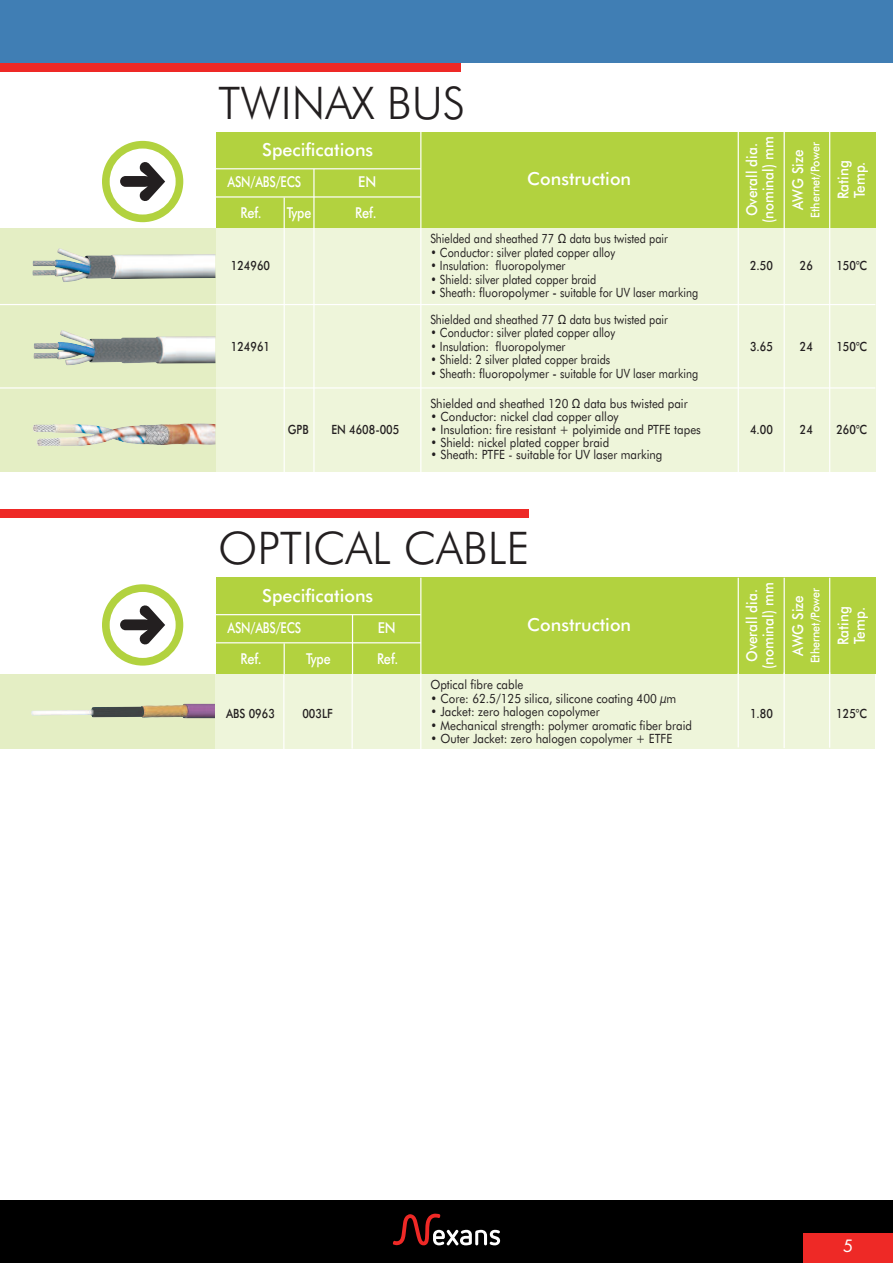
<style>
.page{position:relative;width:893px;height:1263px;background:#fff}
.page>*{position:absolute;margin:0;border:0;box-sizing:border-box;transform-origin:0 0}
.t1{font:300 45px "Futura BT";color:#231f20}
.t2{font:500 18px "Futura BT";color:#fff}
.t3{font:16.5px "Futura";color:#fff}
.t4{font:500 15px/16.5px "Futura BT";color:#fff;text-align:center;scale:.9 1}
.t5{font:500 15px "Futura BT";color:#fff;scale:.78 1}
.t6{font:500 15px "Futura BT";color:#fff;scale:.85 1}
.t7{font:500 15px "Futura BT";color:#fff;scale:.83 1}
.t8{font:12.75px "Futura BT";color:#231f20;scale:.9 1}
.t9{font:12.75px/26.7px "Futura BT";color:#231f20;scale:.85 1}
.t10{font:500 12.75px "Futura BT";color:#231f20;scale:.85 1}
.t11{font:500 12px "Futura BT";color:#fff;scale:.9 1}
.s1{font-family:"Arial"}
.s2{font-weight:500}
</style>
<div class="page">
<div style="left:0;top:228px;width:218px;height:244px;background:#e4eec4"></div>
<div style="left:0;top:674px;width:218px;height:74px;background:#e4eec4"></div>
<div style="left:0;top:0;width:893px;height:63px;background:#407eb4"></div>
<div style="left:0;top:63px;width:460px;height:9px;background:#ee2926"></div>
<div style="left:0;top:509px;width:528px;height:8px;background:#ee2926"></div>
<div style="left:0;top:1200px;width:893px;height:63px;background:#000"></div>
<div style="left:804px;top:1233px;width:89px;height:30px;background:#ee2926"></div>
<svg style="left:393px;top:1213px;width:107px;height:33px"></svg>
<div style="left:216px;top:132px;width:659px;height:96px;background:#b2d23f"></div>
<img style="left:32px;top:248px;width:183px;height:34px">
<img style="left:33px;top:330px;width:182px;height:35px">
<img style="left:33px;top:423px;width:182px;height:23px">
<hr style="left:216px;top:196px;width:205px;height:2px;background:#fff">
<div style="left:216px;top:228px;width:659px;height:244px;background:#eef5da"></div>
<hr style="left:0;top:304px;width:875px;height:1px;background:#fff">
<hr style="left:0;top:387px;width:875px;height:2px;background:#fff">
<hr style="left:216px;top:168px;width:205px;height:1px;background:#fff">
<hr style="left:420px;top:132px;width:1px;height:354px;background:#fff">
<hr style="left:284px;top:197px;width:1px;height:290px;background:#fff">
<hr style="left:784px;top:132px;width:1px;height:355px;background:#fff">
<hr style="left:829px;top:132px;width:1px;height:354px;background:#fff">
<hr style="left:738px;top:132px;width:1px;height:354px;background:#fff">
<hr style="left:313px;top:169px;width:2px;height:318px;background:#fff">
<svg style="left:102px;top:141px;width:81px;height:81px"></svg>
<div style="left:216px;top:578px;width:659px;height:96px;background:#b2d23f"></div>
<hr style="left:216px;top:642px;width:205px;height:1px;background:#fff">
<hr style="left:216px;top:614px;width:205px;height:1px;background:#fff">
<hr style="left:420px;top:578px;width:1px;height:354px;background:#fff">
<hr style="left:284px;top:643px;width:1px;height:289px;background:#fff">
<hr style="left:784px;top:578px;width:1px;height:354px;background:#fff">
<hr style="left:829px;top:578px;width:1px;height:354px;background:#fff">
<hr style="left:738px;top:578px;width:1px;height:354px;background:#fff">
<hr style="left:352px;top:615px;width:1px;height:318px;background:#fff">
<svg style="left:102px;top:584px;width:81px;height:82px"></svg>
<img style="left:31px;top:704px;width:185px;height:14px">
<div style="left:216px;top:674px;width:659px;height:74px;background:#eef5da"></div>
<hr style="left:420px;top:673px;width:1px;height:76px;background:#fff">
<hr style="left:283px;top:675px;width:1px;height:75px;background:#fff">
<hr style="left:783px;top:673px;width:2px;height:75px;background:#fff">
<hr style="left:829px;top:672px;width:1px;height:76px;background:#fff">
<hr style="left:738px;top:673px;width:1px;height:74px;background:#fff">
<hr style="left:352px;top:674px;width:1px;height:75px;background:#fff">
<h1 class="t1" style="left:218px;top:84px;width:249px">TWINAX BUS</h1>
<h2 class="t2" style="left:262px;top:143px;width:113px">Specifications</h2>
<p class="t5" style="left:227px;top:175px;width:96px">ASN/ABS/ECS</p>
<p class="t4" style="left:358px;top:174px;width:22px">EN</p>
<p class="t6" style="left:240px;top:206px;width:27px">Ref.</p>
<p class="t7" style="left:287px;top:206px;width:31px">Type</p>
<p class="t6" style="left:355px;top:206px;width:27px">Ref.</p>
<h2 class="t2" style="left:527px;top:171px;width:105px">Construction</h2>
<p class="t4" style="left:745px;top:223px;width:98px;rotate:-90deg">Overall dia. (nominal) mm</p>
<p class="t4" style="left:791px;top:210px;width:69px;rotate:-90deg">AWG Size</p>
<p class="t11" style="left:810px;top:217px;width:85px;rotate:-90deg">Ethernet/Power</p>
<p class="t4" style="left:836px;top:199px;width:44px;text-align:left;rotate:-90deg">Rating<br>Temp.</p>
<p class="t9" style="left:430px;top:226px;width:281px">Shielded and sheathed 77 <span class="s1">Ω</span> data bus twisted pair</p>
<p class="t9" style="left:430px;top:240px;width:219px">• Conductor: silver plated copper alloy</p>
<p class="t10" style="left:231px;top:260px;width:48px">124960</p>
<p class="t9" style="left:430px;top:253px;width:161px">• Insulation: fluoropolymer</p>
<p class="t10" style="left:750px;top:260px;width:28px">2.50</p>
<p class="t10" style="left:800px;top:260px;width:17px">26</p>
<p class="t10" style="left:836px;top:260px;width:38px">150°C</p>
<p class="t9" style="left:430px;top:267px;width:197px">• Shield: silver plated copper braid</p>
<p class="t9" style="left:430px;top:280px;width:317px">• Sheath: fluoropolymer <span class="s2">-</span> suitable for UV laser marking<br>Shielded and sheathed 77 <span class="s1">Ω</span> data bus twisted pair</p>
<p class="t9" style="left:430px;top:320px;width:219px">• Conductor: silver plated copper alloy</p>
<p class="t10" style="left:231px;top:341px;width:48px">124961</p>
<p class="t9" style="left:430px;top:334px;width:161px">• Insulation: fluoropolymer</p>
<p class="t10" style="left:750px;top:341px;width:28px">3.65</p>
<p class="t10" style="left:800px;top:341px;width:17px">24</p>
<p class="t10" style="left:836px;top:341px;width:38px">150°C</p>
<p class="t9" style="left:430px;top:347px;width:213px">• Shield: 2 silver plated copper braids</p>
<p class="t9" style="left:430px;top:361px;width:317px">• Sheath: fluoropolymer <span class="s2">-</span> suitable for UV laser marking</p>
<p class="t8" style="left:430px;top:398px;width:287px">Shielded and sheathed 120 <span class="s1">Ω</span> data bus twisted pair</p>
<p class="t8" style="left:430px;top:411px;width:211px">• Conductor: nickel clad copper alloy</p>
<p class="t10" style="left:288px;top:424px;width:26px">GPB</p>
<p class="t10" style="left:331px;top:424px;width:81px">EN 4608-005</p>
<p class="t8" style="left:430px;top:424px;width:302px">• Insulation: fire resistant + polyimide and PTFE tapes</p>
<p class="t10" style="left:750px;top:424px;width:28px">4.00</p>
<p class="t10" style="left:800px;top:424px;width:17px">24</p>
<p class="t10" style="left:836px;top:424px;width:38px">260°C</p>
<p class="t8" style="left:430px;top:437px;width:200px">• Shield: nickel plated copper braid</p>
<p class="t8" style="left:430px;top:450px;width:259px">• Sheath: PTFE - suitable for UV laser marking</p>
<h1 class="t1" style="left:218px;top:530px;width:313px">OPTICAL CABLE</h1>
<h2 class="t2" style="left:262px;top:589px;width:113px">Specifications</h2>
<p class="t5" style="left:227px;top:621px;width:96px">ASN/ABS/ECS</p>
<p class="t4" style="left:378px;top:620px;width:22px">EN</p>
<p class="t6" style="left:240px;top:652px;width:27px">Ref.</p>
<p class="t7" style="left:306px;top:652px;width:31px">Type</p>
<p class="t6" style="left:377px;top:652px;width:27px">Ref.</p>
<h2 class="t2" style="left:527px;top:617px;width:105px">Construction</h2>
<p class="t4" style="left:745px;top:669px;width:98px;rotate:-90deg">Overall dia. (nominal) mm</p>
<p class="t4" style="left:791px;top:656px;width:69px;rotate:-90deg">AWG Size</p>
<p class="t11" style="left:810px;top:663px;width:85px;rotate:-90deg">Ethernet/Power</p>
<p class="t4" style="left:836px;top:645px;width:44px;text-align:left;rotate:-90deg">Rating<br>Temp.</p>
<p class="t8" style="left:430px;top:680px;width:105px">Optical fibre cable</p>
<p class="t8" style="left:430px;top:693px;width:275px">• Core: 62.5/125 silica, silicone coating 400 µm</p>
<p class="t10" style="left:226px;top:708px;width:59px">ABS 0963</p>
<p class="t10" style="left:302px;top:708px;width:37px">003LF</p>
<p class="t8" style="left:430px;top:707px;width:190px">• Jacket: zero halogen copolymer</p>
<p class="t10" style="left:750px;top:708px;width:28px">1.80</p>
<p class="t10" style="left:836px;top:708px;width:38px">125°C</p>
<p class="t8" style="left:430px;top:720px;width:292px">• Mechanical strength: polymer aromatic fiber braid</p>
<p class="t8" style="left:430px;top:734px;width:270px">• Outer Jacket: zero halogen copolymer + ETFE</p>
<p class="t3" style="left:843px;top:1238px;width:12px">5</p>
</div>
